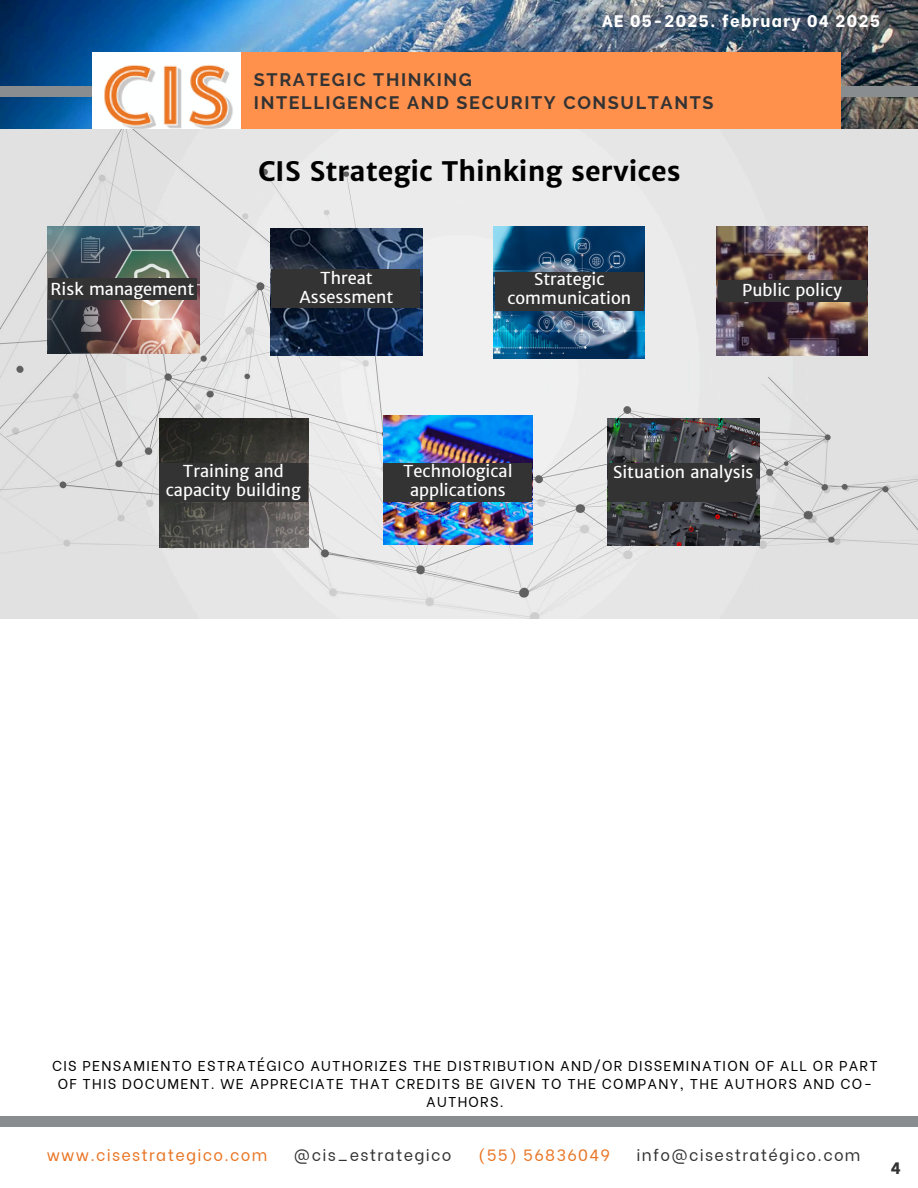
<style>
.page{position:relative;width:918px;height:1188px;background:#fff}
.page>*{position:absolute;margin:0;border:0;box-sizing:border-box;transform-origin:0 0}
.t1{font:700 27px "Merriweather Sans";color:#000}
.t2{font:700 18px/22.5px "Raleway";letter-spacing:.09em;color:#333}
.t3{font:800 16.65px "Be Vietnam";letter-spacing:.08em;color:#fff}
.t4{font:16.5px/19.2px "Merriweather Sans";color:#fff;text-align:center}
.t5{font:800 16.5px "Be Vietnam";color:#333}
.t6{font:16.2px "Be Vietnam";letter-spacing:.08em;color:#333}
.t7{font:16.2px "Be Vietnam";letter-spacing:.08em;color:#e97524}
.t8{font:14.25px/18px "Be Vietnam";letter-spacing:.09em;color:#000;text-align:center}
</style>
<div class="page">
<img style="left:0;top:0;width:918px;height:129px">
<div style="left:0;top:87px;width:918px;height:10px;background:#8a8d8f"></div>
<img style="left:92px;top:52px;width:149px;height:77px">
<div style="left:241px;top:52px;width:600px;height:80px;background:#ff914d"></div>
<div style="left:0;top:1116px;width:918px;height:10px;background:#8a8d8f"></div>
<img style="left:0;top:129px;width:918px;height:489px">
<img style="left:47px;top:226px;width:152px;height:127px">
<img style="left:270px;top:229px;width:152px;height:127px">
<img style="left:493px;top:226px;width:152px;height:132px">
<img style="left:716px;top:226px;width:152px;height:130px">
<img style="left:607px;top:419px;width:152px;height:127px">
<img style="left:159px;top:419px;width:150px;height:129px">
<img style="left:383px;top:415px;width:150px;height:129px">
<div style="left:609px;top:463px;width:147px;height:39px;background:#333"></div>
<div style="left:49px;top:278px;width:148px;height:22px;background:#333"></div>
<div style="left:271px;top:269px;width:149px;height:39px;background:#333"></div>
<div style="left:495px;top:272px;width:148px;height:38px;background:#333"></div>
<div style="left:159px;top:463px;width:149px;height:39px;background:#333"></div>
<div style="left:383px;top:463px;width:149px;height:39px;background:#333"></div>
<div style="left:718px;top:280px;width:149px;height:22px;background:#333"></div>
<h4 class="t3" style="left:602px;top:7px;width:280px">AE 05-2025. february 04 2025</h4>
<p class="t2" style="left:254px;top:69px;width:461px">STRATEGIC THINKING<br>INTELLIGENCE AND SECURITY CONSULTANTS</p>
<p class="t1" style="left:258px;top:154px;width:424px">CIS Strategic Thinking services</p>
<h1 class="t4" style="left:51px;top:279px;width:145px">Risk management</h1>
<p class="t4" style="left:300px;top:269px;width:95px">Threat<br>Assessment</p>
<h4 class="t4" style="left:507px;top:270px;width:125px">Strategic communication</h4>
<p class="t4" style="left:742px;top:281px;width:101px">Public policy</p>
<p class="t4" style="left:166px;top:461px;width:137px">Training and capacity building</p>
<h4 class="t4" style="left:403px;top:461px;width:111px">Technological applications</h4>
<p class="t4" style="left:613px;top:462px;width:142px">Situation analysis</p>
<h2 class="t8" style="left:52px;top:1055px;width:827px">CIS PENSAMIENTO ESTRATÉGICO AUTHORIZES THE DISTRIBUTION AND/OR DISSEMINATION OF ALL OR PART<br>OF THIS DOCUMENT. WE APPRECIATE THAT CREDITS BE GIVEN TO THE COMPANY, THE AUTHORS AND CO-<br>AUTHORS.</h2>
<p class="t7" style="left:47px;top:1142px;width:222px">www.cisestrategico.com</p>
<p class="t6" style="left:294px;top:1142px;width:159px">@cis_estrategico</p>
<p class="t7" style="left:478px;top:1142px;width:134px">(55) 56836049</p>
<p class="t6" style="left:637px;top:1142px;width:225px">info@cisestratégico.com</p>
<h3 class="t5" style="left:891px;top:1154px;width:12px">4</h3>
</div>
